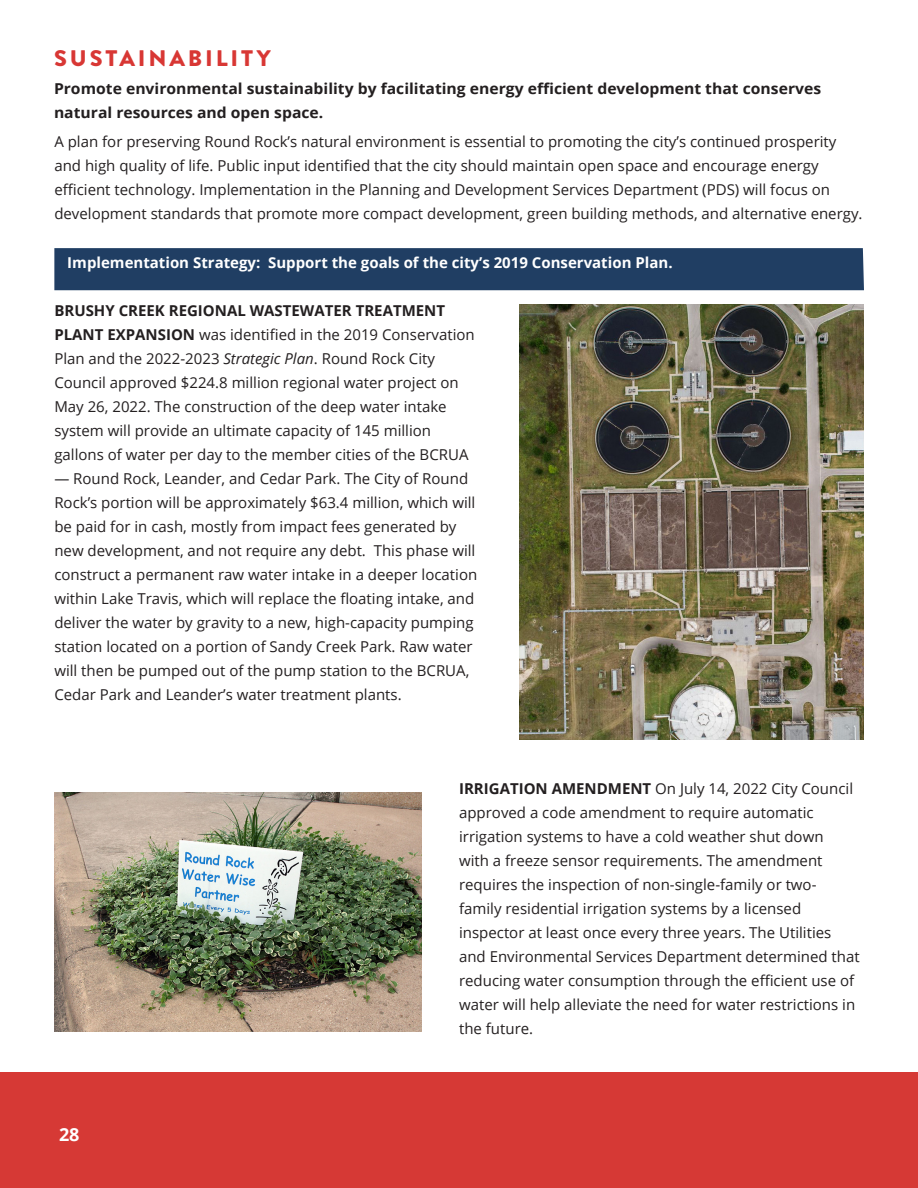
<style>
.page{position:relative;width:918px;height:1188px;background:#fff}
.page>*{position:absolute;margin:0;border:0;box-sizing:border-box;transform-origin:0 0}
.t1{font:900 22.5px "Brandon Grotesque";letter-spacing:.12em;color:#d83734;scale:1.05 1}
.t2{font:700 18px "Open Sans";color:#fff}
.t3{font:15px/24px "Open Sans";color:#231f20}
.t4{font:700 15px/24px "Open Sans";color:#231f20;scale:1.05 1}
.t5{font:700 15px "Open Sans";color:#fff}
.s1{font-weight:700}
.s2{font-style:italic}
</style>
<div class="page">
<div style="left:0;top:1073px;width:918px;height:115px;background:#d63935"></div>
<div style="left:54px;top:248px;width:810px;height:42px;background:#203e63"></div>
<img style="left:519px;top:304px;width:345px;height:436px">
<img style="left:54px;top:793px;width:368px;height:239px">
<p class="t1" style="left:54px;top:43px;width:208px">SUSTAINABILITY</p>
<p class="t4" style="left:54px;top:76px;width:732px">Promote environmental sustainability by facilitating energy efficient development that conserves natural resources and open space.</p>
<p class="t3" style="left:54px;top:129px;width:810px">A plan for preserving Round Rock’s natural environment is essential to promoting the city’s continued prosperity and high quality of life. Public input identified that the city should maintain open space and encourage energy efficient technology. Implementation in the Planning and Development Services Department (PDS) will focus on development standards that promote more compact development, green building methods, and alternative energy.</p>
<p class="t5" style="left:67px;top:252px;width:607px">Implementation Strategy: Support the goals of the city’s 2019 Conservation Plan.</p>
<p class="t3" style="left:54px;top:298px;width:422px"><span class="s1">BRUSHY CREEK REGIONAL WASTEWATER TREATMENT PLANT EXPANSION</span> was identified in the 2019 Conservation Plan and the 2022-2023 <span class="s2">Strategic Plan</span>. Round Rock City Council approved $224.8 million regional water project on May 26, 2022. The construction of the deep water intake system will provide an ultimate capacity of 145 million gallons of water per day to the member cities of the BCRUA</p>
<p class="t3" style="left:54px;top:466px;width:424px">— Round Rock, Leander, and Cedar Park. The City of Round Rock’s portion will be approximately $63.4 million, which will be paid for in cash, mostly from impact fees generated by new development, and not require any debt. This phase will construct a permanent raw water intake in a deeper location within Lake Travis, which will replace the floating intake, and deliver the water by gravity to a new, high-capacity pumping station located on a portion of Sandy Creek Park. Raw water will then be pumped out of the pump station to the BCRUA, Cedar Park and Leander’s water treatment plants.</p>
<p class="t2" style="left:59px;top:1122px;width:22px">28</p>
<p class="t3" style="left:459px;top:776px;width:402px"><span class="s1">IRRIGATION AMENDMENT</span> On July 14, 2022 City Council approved a code amendment to require automatic irrigation systems to have a cold weather shut down<br>with a freeze sensor requirements. The amendment requires the inspection of non-single-family or two&shy;family residential irrigation systems by a licensed inspector at least once every three years. The Utilities and Environmental Services Department determined that reducing water consumption through the efficient use of water will help alleviate the need for water restrictions in the future.</p>
</div>
